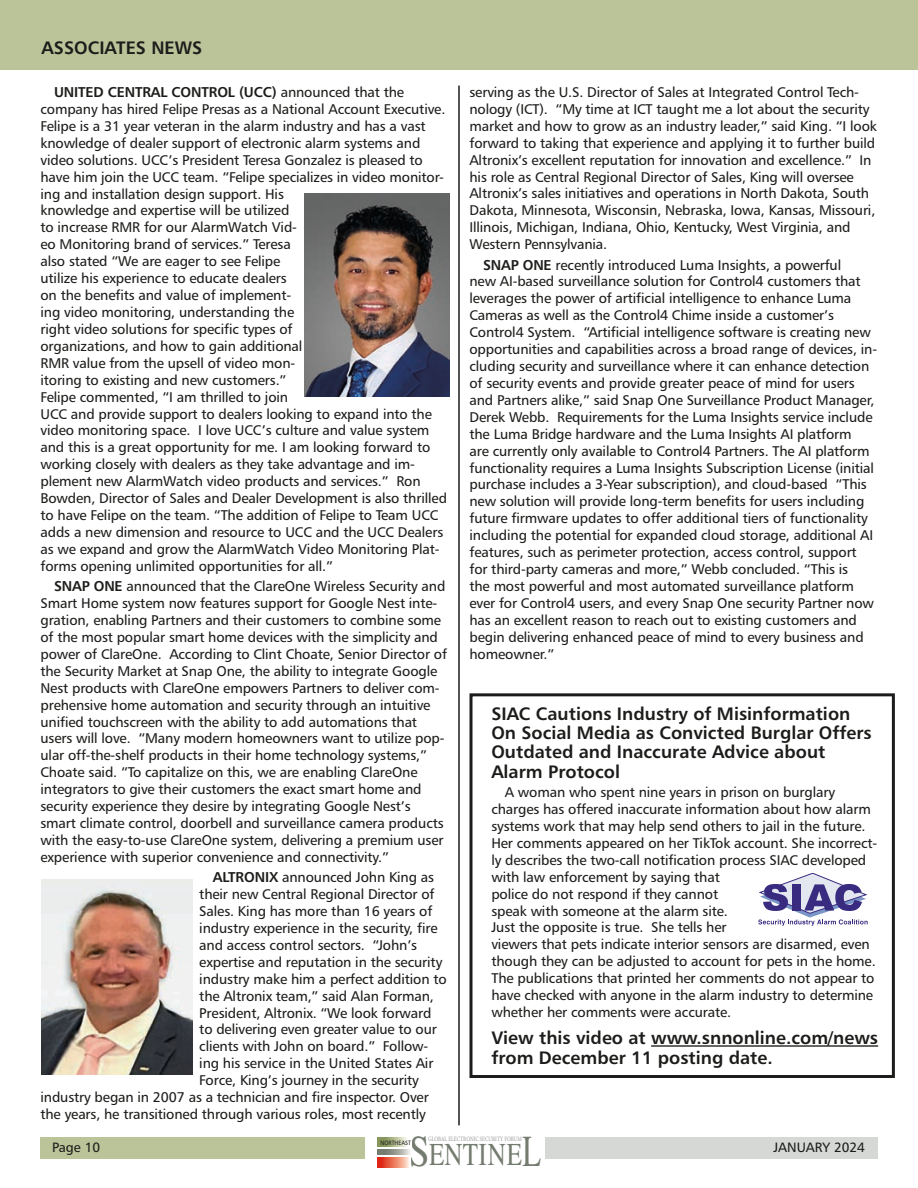
<style>
.page{position:relative;width:918px;height:1188px;background:#fff}
.page>*{position:absolute;margin:0;border:0;box-sizing:border-box;transform-origin:0 0}
.t1{font:31.8px "Times";letter-spacing:.015em;color:#747c70;scale:.79 1}
.t2{font:18px/19.5px "Humanist 777 BT Bold B";color:#1c1c1a}
.t3{font:14.25px "Humanist 777 BT Bold B";letter-spacing:-.01em;color:#1c1c1a}
.t4{font:14.1px/17px "Humanist 777 BT Roman B";letter-spacing:-.01em;color:#1c1c1a}
.t5{font:13.5px "Humanist 777 BT Roman B";color:#1c1c1a}
.t6{font:6.6px "Minion Pro";color:#979798;scale:.76 1}
.t7{font:6.3px "Humanist 777 BT Roman B";color:#1c1c1a;scale:.89 1}
.s1{font-family:"Humanist 777 BT Roman B";font-size:14.1px}
.s2{font-family:"Humanist 777 BT Bold B";font-size:14.25px}
.s3{font-size:44.25px}
</style>
<div class="page">
<svg style="left:378px;top:1158px;width:31px;height:9px"></svg>
<svg style="left:378px;top:1138px;width:29px;height:9px"></svg>
<svg style="left:378px;top:1150px;width:32px;height:5px"></svg>
<div style="left:0;top:0;width:918px;height:70px;background:#bbc399"></div>
<hr style="left:458px;top:86px;width:2px;height:1039px;background:#1c1c1a">
<img style="left:42px;top:879px;width:151px;height:196px">
<img style="left:304px;top:193px;width:146px;height:203px">
<div style="left:470px;top:693px;width:425px;height:385px;border:3px solid #1c1c1a"></div>
<hr style="left:651px;top:1045px;width:227px;height:2px;background:#1c1c1a">
<svg style="left:758px;top:873px;width:110px;height:53px"></svg>
<div style="left:545px;top:1137px;width:333px;height:21px;background:#d5d8d4"></div>
<div style="left:40px;top:1137px;width:325px;height:21px;background:#bbc399"></div>
<p class="t2" style="left:42px;top:37px;width:162px">ASSOCIATES NEWS</p>
<p class="t3" style="left:54px;top:83px;width:352px">UNITED CENTRAL CONTROL (UCC) <span class="s1">announced that the</span></p>
<p class="t4" style="left:40px;top:100px;width:408px">company has hired Felipe Presas as a National Account Executive.<br>Felipe is a 31 year veteran in the alarm industry and has a vast knowledge of dealer support of electronic alarm systems and video solutions. UCC’s President Teresa Gonzalez is pleased to have him join the UCC team. “Felipe specializes in video monitor&shy;ing and installation design support. His<br>knowledge and expertise will be utilized<br>to increase RMR for our AlarmWatch Vid-<br>eo Monitoring brand of services.” Teresa<br>also stated “We are eager to see Felipe<br>utilize his experience to educate dealers<br>on the benefits and value of implement-<br>ing video monitoring, understanding the<br>right video solutions for specific types of<br>organizations, and how to gain additional<br>RMR value from the upsell of video mon-<br>itoring to existing and new customers.”<br>Felipe commented, “I am thrilled to join<br>UCC and provide support to dealers looking to expand into the video monitoring space. I love UCC’s culture and value system and this is a great opportunity for me. I am looking forward to working closely with dealers as they take advantage and im&shy;plement new AlarmWatch video products and services.” Ron Bowden, Director of Sales and Dealer Development is also thrilled to have Felipe on the team. “The addition of Felipe to Team UCC adds a new dimension and resource to UCC and the UCC Dealers as we expand and grow the AlarmWatch Video Monitoring Plat&shy;forms opening unlimited opportunities for all.”</p>
<p class="t4" style="left:40px;top:577px;width:408px;text-indent:14px"><span class="s2">SNAP ONE</span> announced that the ClareOne Wireless Security and Smart Home system now features support for Google Nest inte&shy;gration, enabling Partners and their customers to combine some of the most popular smart home devices with the simplicity and power of ClareOne. According to Clint Choate, Senior Director of the Security Market at Snap One, the ability to integrate Google Nest products with ClareOne empowers Partners to deliver com&shy;prehensive home automation and security through an intuitive unified touchscreen with the ability to add automations that users will love. “Many modern homeowners want to utilize pop&shy;ular off-the-shelf products in their home technology systems,” Choate said. “To capitalize on this, we are enabling ClareOne integrators to give their customers the exact smart home and security experience they desire by integrating Google Nest’s smart climate control, doorbell and surveillance camera products with the easy-to-use ClareOne system, delivering a premium user experience with superior convenience and connectivity.”</p>
<p class="t4" style="left:213px;top:869px;width:223px"><span class="s2">ALTRONIX</span> announced John King as</p>
<p class="t4" style="left:199px;top:885px;width:237px">their new Central Regional Director of</p>
<p class="t4" style="left:199px;top:902px;width:235px">Sales. King has more than 16 years of</p>
<p class="t4" style="left:199px;top:919px;width:240px">industry experience in the security, fire</p>
<p class="t4" style="left:199px;top:936px;width:219px">and access control sectors. “John’s</p>
<p class="t4" style="left:199px;top:953px;width:245px">expertise and reputation in the security</p>
<p class="t4" style="left:199px;top:970px;width:249px">industry make him a perfect addition to</p>
<p class="t4" style="left:199px;top:987px;width:236px">the Altronix team,” said Alan Forman,</p>
<p class="t4" style="left:199px;top:1004px;width:234px">President, Altronix. “We look forward</p>
<p class="t4" style="left:199px;top:1021px;width:239px">to delivering even greater value to our</p>
<p class="t4" style="left:199px;top:1038px;width:231px">clients with John on board.” Follow-</p>
<p class="t4" style="left:199px;top:1055px;width:236px">ing his service in the United States Air</p>
<p class="t4" style="left:199px;top:1072px;width:221px">Force, King’s journey in the security</p>
<p class="t4" style="left:41px;top:1089px;width:390px">industry began in 2007 as a technician and fire inspector. Over</p>
<p class="t4" style="left:41px;top:1105px;width:387px">the years, he transitioned through various roles, most recently</p>
<p class="t4" style="left:470px;top:83px;width:409px">serving as the U.S. Director of Sales at Integrated Control Tech&shy;nology (ICT). “My time at ICT taught me a lot about the security market and how to grow as an industry leader,” said King. “I look forward to taking that experience and applying it to further build Altronix’s excellent reputation for innovation and excellence.” In his role as Central Regional Director of Sales, King will oversee Altronix’s sales initiatives and operations in North Dakota, South Dakota, Minnesota, Wisconsin, Nebraska, Iowa, Kansas, Missouri, Illinois, Michigan, Indiana, Ohio, Kentucky, West Virginia, and Western Pennsylvania.</p>
<p class="t4" style="left:469px;top:256px;width:409px;text-indent:14px"><span class="s2">SNAP ONE</span> recently introduced Luma Insights, a powerful<br>new AI-based surveillance solution for Control4 customers that leverages the power of artificial intelligence to enhance Luma Cameras as well as the Control4 Chime inside a customer’s Control4 System. “Artificial intelligence software is creating new opportunities and capabilities across a broad range of devices, in&shy;cluding security and surveillance where it can enhance detection of security events and provide greater peace of mind for users and Partners alike,” said Snap One Surveillance Product Manager, Derek Webb. Requirements for the Luma Insights service include the Luma Bridge hardware and the Luma Insights AI platform<br>are currently only available to Control4 Partners. The AI platform functionality requires a Luma Insights Subscription License (initial purchase includes a 3-Year subscription), and cloud-based “This new solution will provide long-term benefits for users including future firmware updates to offer additional tiers of functionality including the potential for expanded cloud storage, additional AI features, such as perimeter protection, access control, support for third-party cameras and more,” Webb concluded. “This is<br>the most powerful and most automated surveillance platform ever for Control4 users, and every Snap One security Partner now has an excellent reason to reach out to existing customers and begin delivering enhanced peace of mind to every business and homeowner.”</p>
<p class="t2" style="left:491px;top:703px;width:382px">SIAC Cautions Industry of Misinformation On Social Media as Convicted Burglar Offers Outdated and Inaccurate Advice about Alarm Protocol</p>
<p class="t4" style="left:491px;top:783px;width:387px;text-indent:14px">A woman who spent nine years in prison on burglary charges has offered inaccurate information about how alarm systems work that may help send others to jail in the future.<br>Her comments appeared on her TikTok account. She incorrect&shy;ly describes the two-call notification process SIAC developed with law enforcement by saying that<br>police do not respond if they cannot<br>speak with someone at the alarm site.<br>Just the opposite is true. She tells her<br>viewers that pets indicate interior sensors are disarmed, even though they can be adjusted to account for pets in the home.<br>The publications that printed her comments do not appear to have checked with anyone in the alarm industry to determine whether her comments were accurate.</p>
<p class="t2" style="left:491px;top:1028px;width:388px">View this video at www.snnonline.com/news from December 11 posting date.</p>
<h1 class="t1" style="left:409px;top:1137px;width:169px"><span class="s3">S</span>ENTINE<span class="s3">L</span></h1>
<p class="t6" style="left:428px;top:1134px;width:125px">GLOBAL ELECTRONIC SECURITY FORUM</p>
<p class="t7" style="left:380px;top:1139px;width:36px">NORTHEAST</p>
<p class="t5" style="left:52px;top:1139px;width:50px">Page 10</p>
<p class="t5" style="left:773px;top:1139px;width:93px">JANUARY 2024</p>
</div>
